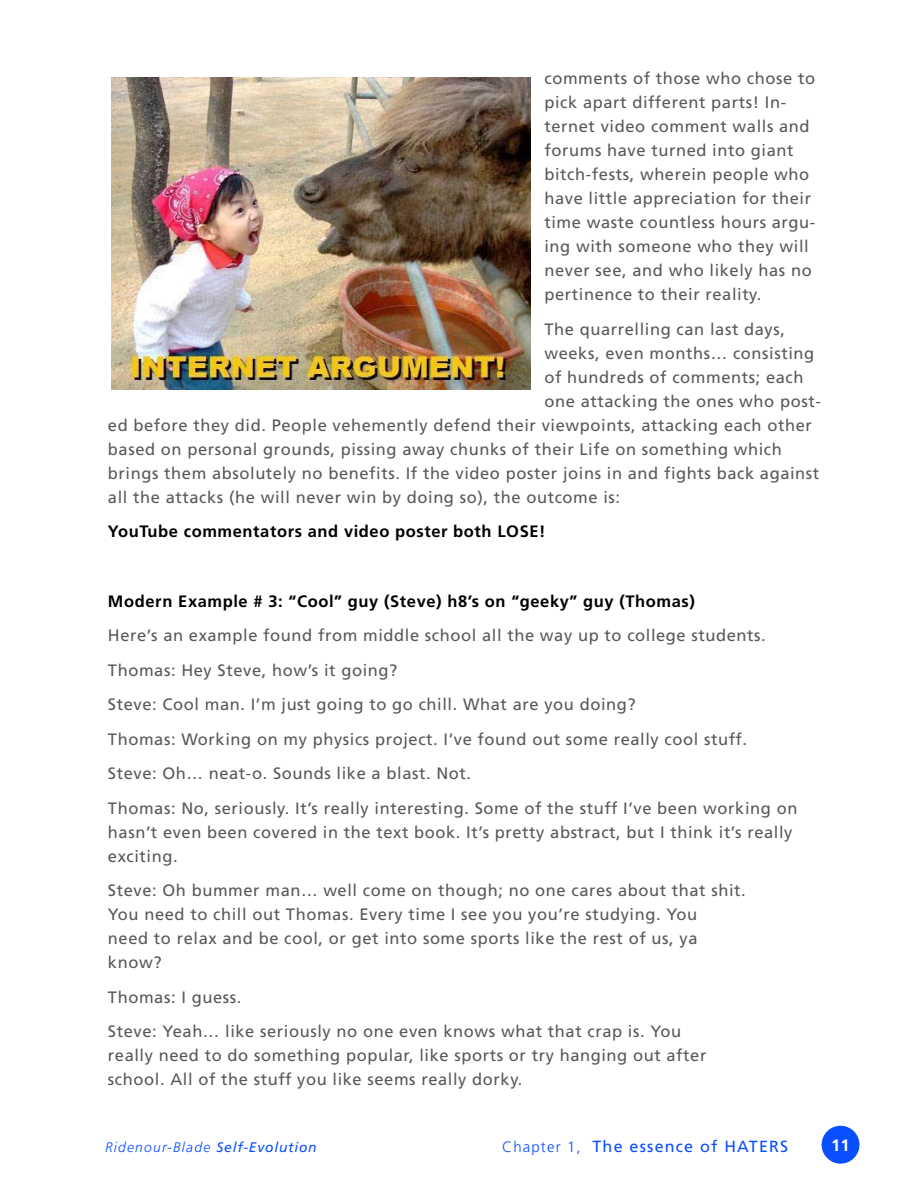
<style>
.page{position:relative;width:918px;height:1188px;background:#fff}
.page>*{position:absolute;margin:0;border:0;box-sizing:border-box;transform-origin:0 0}
.t1{font:16.5px/24px "Frutiger";letter-spacing:.035em;color:#58595b}
.t2{font:700 16.5px "Frutiger";letter-spacing:.035em;color:#000}
.t3{font:700 16.5px "Frutiger";color:#fff}
.t4{font:16.2px "Frutiger";letter-spacing:.075em;color:#0a4fff}
.t5{font:italic 300 13.8px "Frutiger";letter-spacing:.09em;color:#0a4fff}
.s1{font-weight:400}
.s2{font-weight:300;font-size:15px}
</style>
<div class="page">
<div style="left:822px;top:1126px;width:37px;height:38px;background:#0a4fff;border-radius:50%"></div>
<img style="left:111px;top:77px;width:420px;height:313px">
<p class="t1" style="left:544px;top:67px;width:272px">comments of those who chose to pick apart different parts! In&shy;ternet video comment walls and forums have turned into giant bitch-fests, wherein people who have little appreciation for their time waste countless hours argu&shy;ing with someone who they will never see, and who likely has no pertinence to their reality.</p>
<p class="t1" style="left:544px;top:317px;width:242px">The quarrelling can last days,</p>
<p class="t1" style="left:544px;top:341px;width:271px">weeks, even months… consisting</p>
<p class="t1" style="left:544px;top:365px;width:261px">of hundreds of comments; each</p>
<p class="t1" style="left:544px;top:389px;width:278px">one attacking the ones who post-</p>
<p class="t1" style="left:108px;top:413px;width:705px">ed before they did. People vehemently defend their viewpoints, attacking each other</p>
<p class="t1" style="left:108px;top:437px;width:675px">based on personal grounds, pissing away chunks of their Life on something which</p>
<p class="t1" style="left:108px;top:461px;width:713px">brings them absolutely no benefits. If the video poster joins in and fights back against</p>
<p class="t1" style="left:108px;top:485px;width:514px">all the attacks (he will never win by doing so), the outcome is:</p>
<p class="t2" style="left:108px;top:522px;width:439px">YouTube commentators and video poster both LOSE!</p>
<p class="t2" style="left:108px;top:591px;width:588px">Modern Example # 3: “Cool” guy (Steve) h8’s on “geeky” guy (Thomas)</p>
<p class="t1" style="left:108px;top:618px;width:691px;line-height:34.5px">Here’s an example found from middle school all the way up to college students.<br>Thomas: Hey Steve, how’s it going?<br>Steve: Cool man. I’m just going to go chill. What are you doing?<br>Thomas: Working on my physics project. I’ve found out some really cool stuff.<br>Steve: Oh… neat-o. Sounds like a blast. Not.<br>Thomas: No, seriously. It’s really interesting. Some of the stuff I’ve been working on</p>
<p class="t1" style="left:108px;top:820px;width:686px">hasn’t even been covered in the text book. It’s pretty abstract, but I think it’s really exciting.</p>
<p class="t1" style="left:108px;top:878px;width:639px">Steve: Oh bummer man… well come on though; no one cares about that shit.<br>You need to chill out Thomas. Every time I see you you’re studying. You<br>need to relax and be cool, or get into some sports like the rest of us, ya know?</p>
<p class="t1" style="left:108px;top:980px;width:575px;line-height:34.5px">Thomas: I guess.<br>Steve: Yeah… like seriously no one even knows what that crap is. You</p>
<p class="t1" style="left:108px;top:1043px;width:600px">really need to do something popular, like sports or try hanging out after school. All of the stuff you like seems really dorky.</p>
<p class="t5" style="left:105px;top:1139px;width:213px">Ridenour-Blade <span class="s1">Self-Evolution</span></p>
<p class="t4" style="left:502px;top:1137px;width:288px"><span class="s2">Chapter 1,</span> The essence of HATERS</p>
<p class="t3" style="left:831px;top:1135px;width:20px">11</p>
</div>
